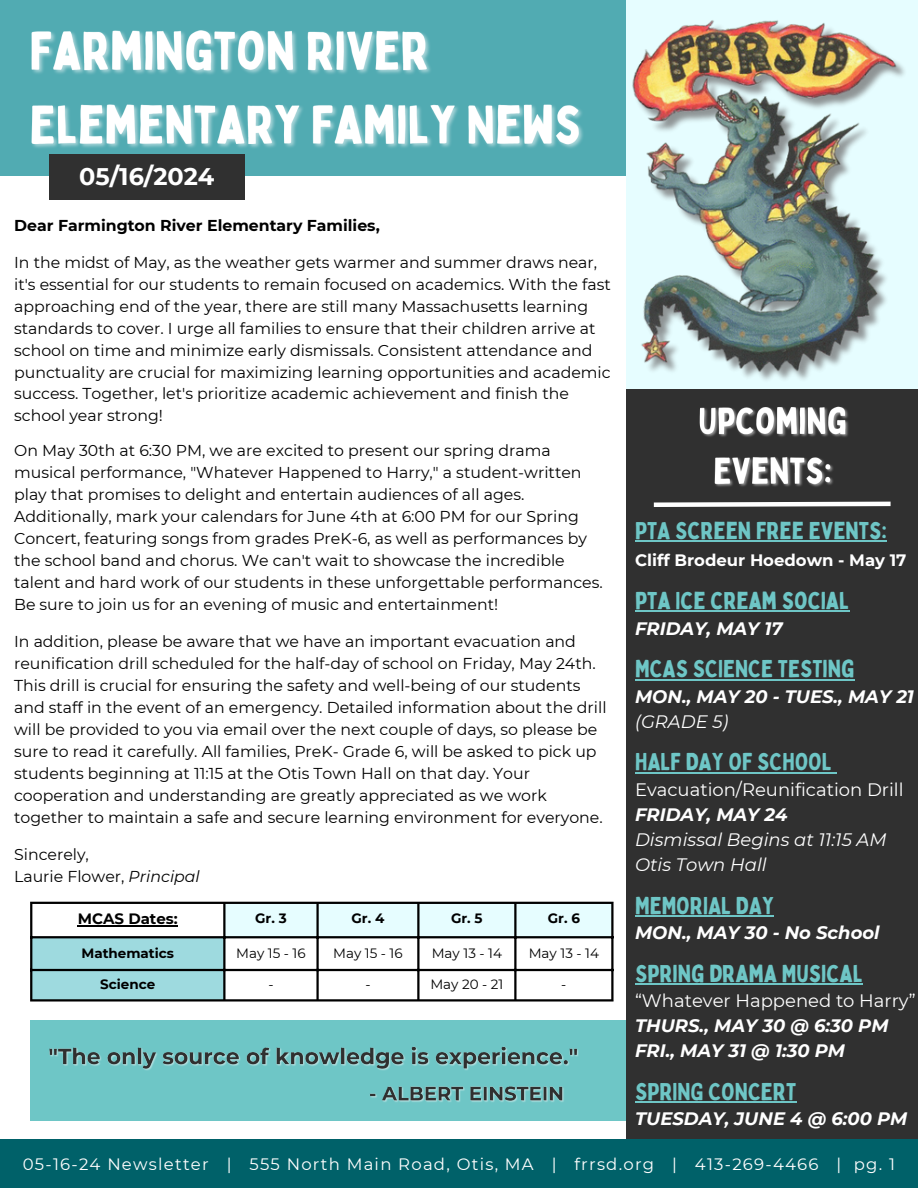
<style>
.page{position:relative;width:918px;height:1188px;background:#fff}
.page>*{position:absolute;margin:0;border:0;box-sizing:border-box;transform-origin:0 0}
.t1{font:24px "Bobby Jones";color:#6ec6c6}
.t2{font:700 24px "Montserrat";color:#fff}
.t3{font:italic 700 18px "Montserrat";color:#fff}
.t4{font:18px/25px "Montserrat";color:#fff}
.t5{font:italic 18px/25px "Montserrat";color:#fff}
.t6{font:16.5px "Montserrat";letter-spacing:.075em;color:#fff}
.t7{font:700 16.5px "Montserrat";color:#fff}
.t8{font:15.75px/21.9px "Montserrat";color:#000}
.t9{font:700 15.75px "Montserrat";color:#000}
.t10{font:700 15px "Montserrat";color:#000}
.t11{font:13.5px "Montserrat";color:#000}
.t12{font:700 13.5px "Montserrat";color:#000}
.s1{font-style:italic}
.s2{font-weight:700;font-style:italic}
</style>
<div class="page">
<div style="left:0;top:0;width:918px;height:175px;background:#51abb2"></div>
<img style="left:627px;top:0;width:291px;height:389px">
<div style="left:49px;top:154px;width:196px;height:46px;background:#303030"></div>
<div style="left:30px;top:1021px;width:888px;height:100px;background:#6ec6c6"></div>
<div style="left:627px;top:389px;width:291px;height:799px;background:#303030"></div>
<svg style="left:653px;top:501px;width:238px;height:6px"></svg>
<div style="left:0;top:1140px;width:918px;height:48px;background:#006169"></div>
<img style="left:49px;top:1046px;width:530px;height:57px">
<img style="left:31px;top:30px;width:552px;height:118px">
<img style="left:699px;top:406px;width:150px;height:81px">
<hr style="left:635px;top:540px;width:252px;height:2px;background:#6ec6c6">
<hr style="left:635px;top:610px;width:214px;height:2px;background:#6ec6c6">
<hr style="left:635px;top:679px;width:220px;height:1px;background:#6ec6c6">
<hr style="left:635px;top:772px;width:197px;height:2px;background:#6ec6c6">
<hr style="left:635px;top:915px;width:139px;height:2px;background:#6ec6c6">
<hr style="left:635px;top:983px;width:228px;height:2px;background:#6ec6c6">
<hr style="left:635px;top:1101px;width:161px;height:2px;background:#6ec6c6">
<svg style="left:32px;top:904px;width:579px;height:95px"></svg>
<hr style="left:78px;top:925px;width:100px;height:1px;background:#000">
<hr style="left:30px;top:904px;width:2px;height:95px;background:#000">
<hr style="left:223px;top:904px;width:3px;height:95px;background:#000">
<hr style="left:316px;top:904px;width:3px;height:95px;background:#000">
<hr style="left:417px;top:904px;width:3px;height:95px;background:#000">
<hr style="left:514px;top:904px;width:3px;height:95px;background:#000">
<hr style="left:611px;top:904px;width:3px;height:95px;background:#000">
<hr style="left:30px;top:902px;width:584px;height:2px;background:#000">
<hr style="left:30px;top:936px;width:584px;height:2px;background:#000">
<hr style="left:30px;top:969px;width:584px;height:2px;background:#000">
<hr style="left:30px;top:999px;width:584px;height:3px;background:#000">
<h3 class="t2" style="left:79px;top:161px;width:137px">05/16/2024</h3>
<p class="t9" style="left:14px;top:215px;width:367px">Dear Farmington River Elementary Families,</p>
<p class="t8" style="left:14px;top:251px;width:598px">In the midst of May, as the weather gets warmer and summer draws near, it's essential for our students to remain focused on academics. With the fast approaching end of the year, there are still many Massachusetts learning standards to cover. I urge all families to ensure that their children arrive at school on time and minimize early dismissals. Consistent attendance and punctuality are crucial for maximizing learning opportunities and academic success. Together, let's prioritize academic achievement and finish the school year strong!</p>
<p class="t8" style="left:14px;top:440px;width:590px">On May 30th at 6:30 PM, we are excited to present our spring drama musical performance, "Whatever Happened to Harry," a student-written play that promises to delight and entertain audiences of all ages.<br>Additionally, mark your calendars for June 4th at 6:00 PM for our Spring Concert, featuring songs from grades PreK-6, as well as performances by the school band and chorus. We can't wait to showcase the incredible talent and hard work of our students in these unforgettable performances.<br>Be sure to join us for an evening of music and entertainment!</p>
<p class="t8" style="left:14px;top:631px;width:594px">In addition, please be aware that we have an important evacuation and reunification drill scheduled for the half-day of school on Friday, May 24th.<br>This drill is crucial for ensuring the safety and well-being of our students and staff in the event of an emergency. Detailed information about the drill will be provided to you via email over the next couple of days, so please be sure to read it carefully. All families, PreK- Grade 6, will be asked to pick up students beginning at 11:15 at the Otis Town Hall on that day. Your cooperation and understanding are greatly appreciated as we work together to maintain a safe and secure learning environment for everyone.</p>
<p class="t8" style="left:14px;top:844px;width:76px">Sincerely,</p>
<p class="t8" style="left:14px;top:866px;width:187px">Laurie Flower, <span class="s1">Principal</span></p>
<p class="t1" style="left:635px;top:516px;width:253px">PTA SCREEN FREE EVENTS:</p>
<p class="t7" style="left:635px;top:550px;width:273px">Cliff Brodeur Hoedown - May 17</p>
<h4 class="t1" style="left:635px;top:586px;width:216px">PTA ICE CREAM SOCIAL</h4>
<h4 class="t3" style="left:635px;top:617px;width:149px">FRIDAY, MAY 17</h4>
<p class="t1" style="left:635px;top:654px;width:221px">MCAS SCIENCE TESTING</p>
<p class="t3" style="left:635px;top:686px;width:280px">MON., MAY 20 - TUES., MAY 21</p>
<p class="t5" style="left:635px;top:709px;width:95px">(GRADE 5)</p>
<p class="t1" style="left:635px;top:747px;width:198px">HALF DAY OF SCHOOL</p>
<p class="t4" style="left:635px;top:777px;width:270px">Evacuation/Reunification Drill<br><span class="s2">FRIDAY, MAY 24</span></p>
<p class="t5" style="left:635px;top:827px;width:253px">Dismissal Begins at 11:15 AM<br>Otis Town Hall</p>
<p class="t1" style="left:635px;top:890px;width:140px">MEMORIAL DAY</p>
<p class="t3" style="left:635px;top:922px;width:246px">MON., MAY 30 - No School</p>
<p class="t1" style="left:635px;top:958px;width:229px">SPRING DRAMA MUSICAL</p>
<p class="t4" style="left:635px;top:988px;width:282px">“Whatever Happened to Harry”</p>
<p class="t3" style="left:635px;top:1015px;width:255px">THURS., MAY 30 @ 6:30 PM</p>
<p class="t3" style="left:635px;top:1040px;width:212px">FRI., MAY 31 @ 1:30 PM</p>
<h6 class="t1" style="left:635px;top:1076px;width:163px">SPRING CONCERT</h6>
<h6 class="t3" style="left:635px;top:1108px;width:274px">TUESDAY, JUNE 4 @ 6:00 PM</h6>
<p class="t6" style="left:23px;top:1154px;width:874px">05-16-24 Newsletter | 555 North Main Road, Otis, MA | frrsd.org | 413-269-4466 | pg. 1</p>
<p class="t10" style="left:78px;top:910px;width:102px">MCAS Dates:</p>
<p class="t12" style="left:255px;top:910px;width:33px">Gr. 3</p>
<p class="t12" style="left:352px;top:910px;width:34px">Gr. 4</p>
<p class="t12" style="left:451px;top:910px;width:33px">Gr. 5</p>
<p class="t12" style="left:548px;top:910px;width:34px">Gr. 6</p>
<p class="t12" style="left:82px;top:944px;width:94px">Mathematics</p>
<p class="t11" style="left:236px;top:944px;width:71px">May 15 - 16</p>
<p class="t11" style="left:333px;top:944px;width:71px">May 15 - 16</p>
<p class="t11" style="left:432px;top:944px;width:72px">May 13 - 14</p>
<p class="t11" style="left:529px;top:944px;width:72px">May 13 - 14</p>
<p class="t12" style="left:100px;top:976px;width:56px">Science</p>
<p class="t11" style="left:268px;top:976px;width:7px">-</p>
<p class="t11" style="left:365px;top:976px;width:7px">-</p>
<p class="t11" style="left:430px;top:976px;width:75px">May 20 - 21</p>
<p class="t11" style="left:561px;top:976px;width:7px">-</p>
</div>
